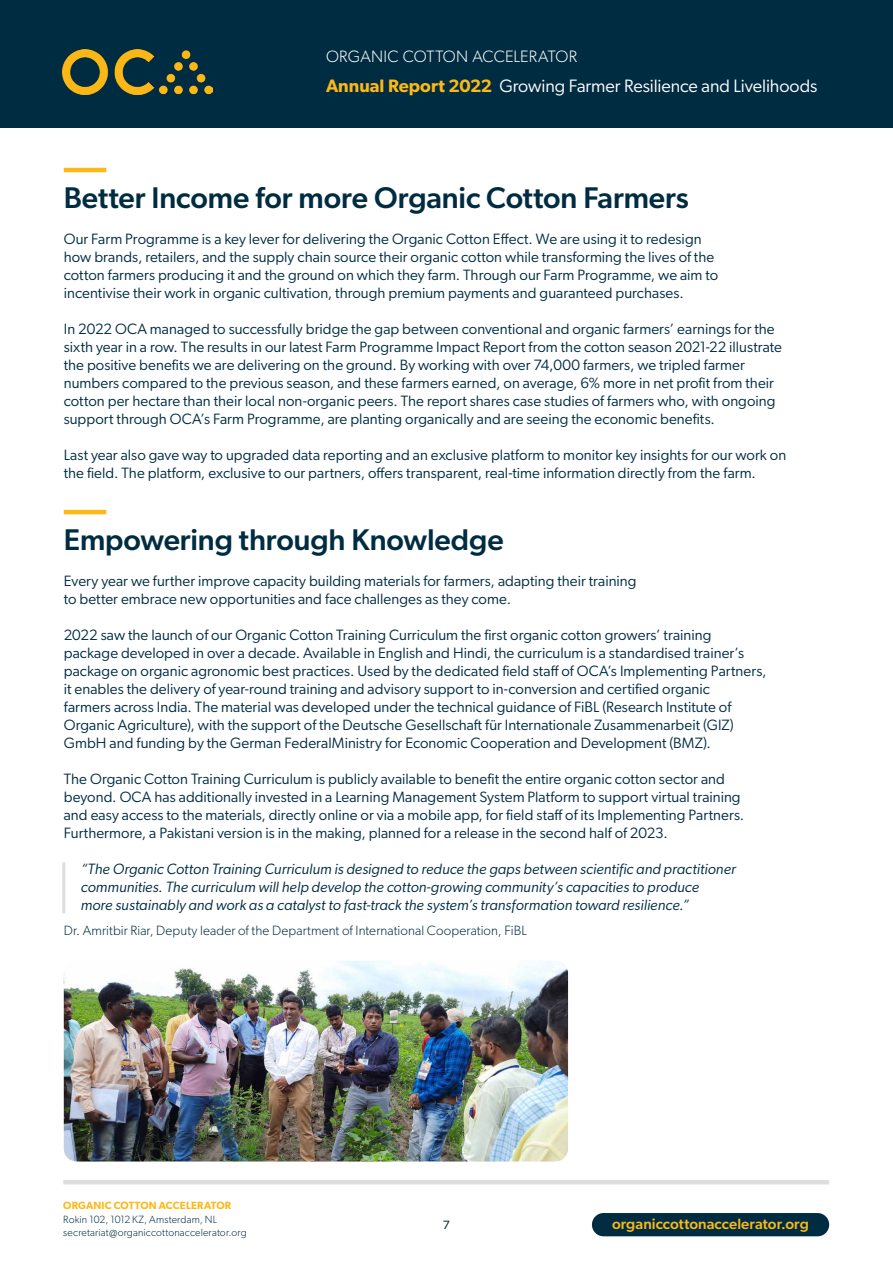
<style>
.page{position:relative;width:893px;height:1263px;background:#fff}
.page>*{position:absolute;margin:0;border:0;box-sizing:border-box;transform-origin:0 0}
.t1{font:500 30px "Gibson";letter-spacing:-.005em;color:#002c42}
.t2{font:18px "Gibson";letter-spacing:-.005em;color:#fff}
.t3{font:300 16.5px "Gibson";letter-spacing:.01em;color:#fff}
.t4{font:15px/18px "Gibson";letter-spacing:.005em;color:#002c42}
.t5{font:italic 15px/18px "Gibson";letter-spacing:.005em;color:#002c42}
.t6{font:500 15px "Gibson";letter-spacing:.005em;color:#fcb816}
.t7{font:300 13.5px "Gibson";letter-spacing:.005em;color:#002c42}
.t8{font:12px "Gibson";color:#002c42}
.t9{font:300 10.5px/13.5px "Gibson";letter-spacing:.015em;color:#002c42}
.t10{font:600 10.5px "Gibson";letter-spacing:.015em;color:#fcb816}
.s1{font-weight:600;color:#fcb816}
</style>
<div class="page">
<div style="left:0;top:0;width:893px;height:128px;background:#002c42"></div>
<img style="left:63px;top:49px;width:149px;height:46px">
<hr style="left:63px;top:1180px;width:766px;height:4px;background:#ddd">
<div style="left:592px;top:1213px;width:237px;height:23px;background:#002c42;border-radius:12px"></div>
<hr style="left:64px;top:168px;width:42px;height:4px;background:#fcb816">
<hr style="left:64px;top:510px;width:42px;height:4px;background:#fcb816">
<hr style="left:62px;top:862px;width:3px;height:51px;background:#ddd">
<img style="left:64px;top:961px;width:504px;height:200px">
<p class="t3" style="left:326px;top:47px;width:252px">ORGANIC COTTON ACCELERATOR</p>
<p class="t2" style="left:326px;top:75px;width:493px"><span class="s1">Annual Report 2022</span> Growing Farmer Resilience and Livelihoods</p>
<h1 class="t1" style="left:64px;top:180px;width:627px">Better Income for more Organic Cotton Farmers</h1>
<p class="t4" style="left:64px;top:230px;width:656px">Our Farm Programme is a key lever for delivering the Organic Cotton Effect. We are using it to redesign how brands, retailers, and the supply chain source their organic cotton while transforming the lives of the cotton farmers producing it and the ground on which they farm. Through our Farm Programme, we aim to incentivise their work in organic cultivation, through premium payments and guaranteed purchases.</p>
<p class="t4" style="left:64px;top:320px;width:720px">In 2022 OCA managed to successfully bridge the gap between conventional and organic farmers’ earnings for the sixth year in a row. The results in our latest Farm Programme Impact Report from the cotton season 2021-22 illustrate the positive benefits we are delivering on the ground. By working with over 74,000 farmers, we tripled farmer numbers compared to the previous season, and these farmers earned, on average, 6% more in net profit from their cotton per hectare than their local non-organic peers. The report shares case studies of farmers who, with ongoing support through OCA’s Farm Programme, are planting organically and are seeing the economic benefits.</p>
<p class="t4" style="left:64px;top:446px;width:724px">Last year also gave way to upgraded data reporting and an exclusive platform to monitor key insights for our work on the field. The platform, exclusive to our partners, offers transparent, real-time information directly from the farm.</p>
<h1 class="t1" style="left:64px;top:522px;width:441px">Empowering through Knowledge</h1>
<p class="t4" style="left:64px;top:572px;width:574px">Every year we further improve capacity building materials for farmers, adapting their training to better embrace new opportunities and face challenges as they come.</p>
<p class="t4" style="left:64px;top:626px;width:704px">2022 saw the launch of our Organic Cotton Training Curriculum the first organic cotton growers’ training package developed in over a decade. Available in English and Hindi, the curriculum is a standardised trainer’s package on organic agronomic best practices. Used by the dedicated field staff of OCA’s Implementing Partners, it enables the delivery of year-round training and advisory support to in-conversion and certified organic<br>farmers across India. The material was developed under the technical guidance of FiBL (Research Institute of Organic Agriculture), with the support of the Deutsche Gesellschaft für Internationale Zusammenarbeit (GIZ)<br>GmbH and funding by the German FederalMinistry for Economic Cooperation and Development (BMZ).</p>
<p class="t4" style="left:64px;top:770px;width:682px">The Organic Cotton Training Curriculum is publicly available to benefit the entire organic cotton sector and beyond. OCA has additionally invested in a Learning Management System Platform to support virtual training and easy access to the materials, directly online or via a mobile app, for field staff of its Implementing Partners.<br>Furthermore, a Pakistani version is in the making, planned for a release in the second half of 2023.</p>
<p class="t5" style="left:81px;top:860px;width:656px">“The Organic Cotton Training Curriculum is designed to reduce the gaps between scientific and practitioner communities. The curriculum will help develop the cotton-growing community’s capacities to produce<br>more sustainably and work as a catalyst to fast-track the system’s transformation toward resilience.”</p>
<p class="t7" style="left:64px;top:922px;width:464px">Dr. Amritbir Riar, Deputy leader of the Department of International Cooperation, FiBL</p>
<p class="t10" style="left:63px;top:1199px;width:169px">ORGANIC COTTON ACCELERATOR</p>
<p class="t9" style="left:63px;top:1212px;width:185px">Rokin 102, 1012 KZ, Amsterdam, NL secretariat@organiccottonaccelerator.org</p>
<p class="t8" style="left:443px;top:1218px;width:9px">7</p>
<p class="t6" style="left:612px;top:1215px;width:198px">organiccottonaccelerator.org</p>
</div>
